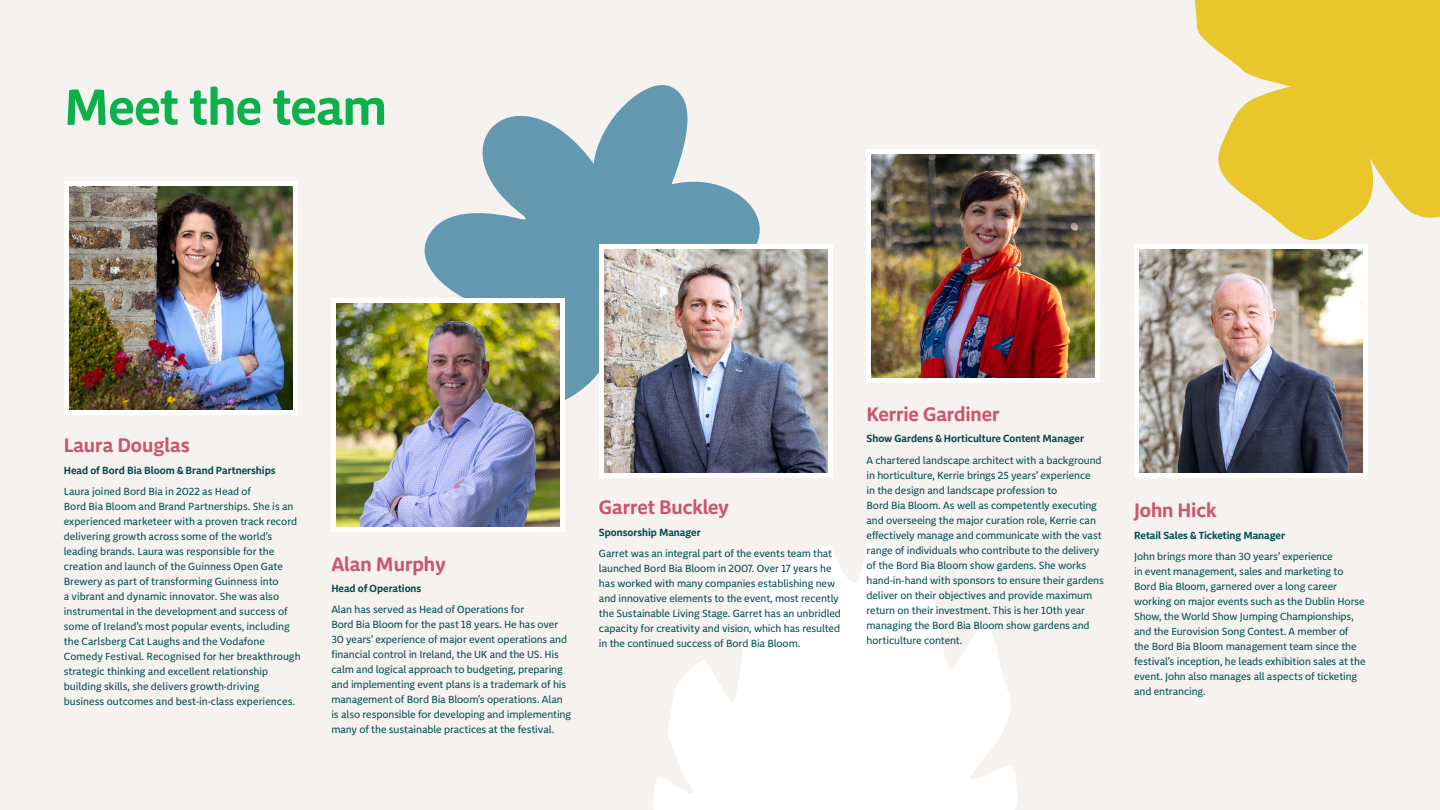
<style>
.page{position:relative;width:1440px;height:810px;background:#f5f2f0}
.page>*{position:absolute;margin:0;border:0;box-sizing:border-box;transform-origin:0 0}
.t1{font:700 51px "Bord Bia Sans";letter-spacing:-.02em;color:#0db04a}
.t2{font:700 19.88px "Bord Bia Sans";letter-spacing:-.005em;color:#cd546d}
.t3{font:10.5px/15px "Bord Bia Sans";letter-spacing:-.005em;color:#004b4e}
.t4{font:700 10.5px "Bord Bia Sans";letter-spacing:-.005em;color:#004b4e}
</style>
<div class="page">
<svg style="left:653px;top:543px;width:364px;height:267px;fill:#fff"></svg>
<svg style="left:424px;top:85px;width:336px;height:315px;fill:#6399b0"></svg>
<div style="left:64px;top:181px;width:234px;height:234px;background:#fff"></div>
<img style="left:69px;top:186px;width:223px;height:223px">
<div style="left:331px;top:298px;width:234px;height:233px;background:#fff"></div>
<img style="left:337px;top:303px;width:223px;height:223px">
<div style="left:599px;top:244px;width:234px;height:234px;background:#fff"></div>
<img style="left:604px;top:250px;width:223px;height:223px">
<div style="left:867px;top:149px;width:233px;height:234px;background:#fff"></div>
<img style="left:872px;top:154px;width:223px;height:223px">
<div style="left:1134px;top:244px;width:234px;height:234px;background:#fff"></div>
<img style="left:1140px;top:250px;width:223px;height:223px">
<svg style="left:1185px;top:0;width:255px;height:255px;fill:#eac62d"></svg>
<h1 class="t1" style="left:64px;top:77px;width:325px">Meet the team</h1>
<h2 class="t2" style="left:64px;top:434px;width:128px">Laura Douglas</h2>
<p class="t4" style="left:64px;top:464px;width:213px">Head of Bord Bia Bloom &amp; Brand Partnerships</p>
<p class="t3" style="left:64px;top:484px;width:238px">Laura joined Bord Bia in 2022 as Head of<br>Bord Bia Bloom and Brand Partnerships. She is an experienced marketeer with a proven track record delivering growth across some of the world’s leading brands. Laura was responsible for the creation and launch of the Guinness Open Gate Brewery as part of transforming Guinness into<br>a vibrant and dynamic innovator. She was also instrumental in the development and success of some of Ireland’s most popular events, including the Carlsberg Cat Laughs and the Vodafone Comedy Festival. Recognised for her breakthrough strategic thinking and excellent relationship building skills, she delivers growth-driving business outcomes and best-in-class experiences.</p>
<h2 class="t2" style="left:331px;top:552px;width:116px">Alan Murphy</h2>
<p class="t4" style="left:331px;top:582px;width:91px">Head of Operations</p>
<p class="t3" style="left:331px;top:602px;width:241px">Alan has served as Head of Operations for<br>Bord Bia Bloom for the past 18 years. He has over 30 years’ experience of major event operations and financial control in Ireland, the UK and the US. His calm and logical approach to budgeting, preparing and implementing event plans is a trademark of his management of Bord Bia Bloom’s operations. Alan is also responsible for developing and implementing many of the sustainable practices at the festival.</p>
<h2 class="t2" style="left:599px;top:496px;width:132px">Garret Buckley</h2>
<p class="t4" style="left:599px;top:526px;width:103px">Sponsorship Manager</p>
<p class="t3" style="left:599px;top:546px;width:244px">Garret was an integral part of the events team that launched Bord Bia Bloom in 2007. Over 17 years he has worked with many companies establishing new and innovative elements to the event, most recently the Sustainable Living Stage. Garret has an unbridled capacity for creativity and vision, which has resulted in the continued success of Bord Bia Bloom.</p>
<h2 class="t2" style="left:867px;top:402px;width:135px">Kerrie Gardiner</h2>
<p class="t4" style="left:867px;top:433px;width:219px">Show Gardens &amp; Horticulture Content Manager</p>
<p class="t3" style="left:867px;top:453px;width:239px">A chartered landscape architect with a background in horticulture, Kerrie brings 25 years’ experience<br>in the design and landscape profession to<br>Bord Bia Bloom. As well as competently executing and overseeing the major curation role, Kerrie can effectively manage and communicate with the vast range of individuals who contribute to the delivery of the Bord Bia Bloom show gardens. She works hand-in-hand with sponsors to ensure their gardens deliver on their objectives and provide maximum return on their investment. This is her 10th year managing the Bord Bia Bloom show gardens and horticulture content.</p>
<h2 class="t2" style="left:1134px;top:499px;width:84px">John Hick</h2>
<p class="t4" style="left:1134px;top:529px;width:152px">Retail Sales &amp; Ticketing Manager</p>
<p class="t3" style="left:1134px;top:549px;width:233px">John brings more than 30 years’ experience<br>in event management, sales and marketing to Bord Bia Bloom, garnered over a long career working on major events such as the Dublin Horse Show, the World Show Jumping Championships, and the Eurovision Song Contest. A member of the Bord Bia Bloom management team since the festival’s inception, he leads exhibition sales at the event. John also manages all aspects of ticketing and entrancing.</p>
</div>
